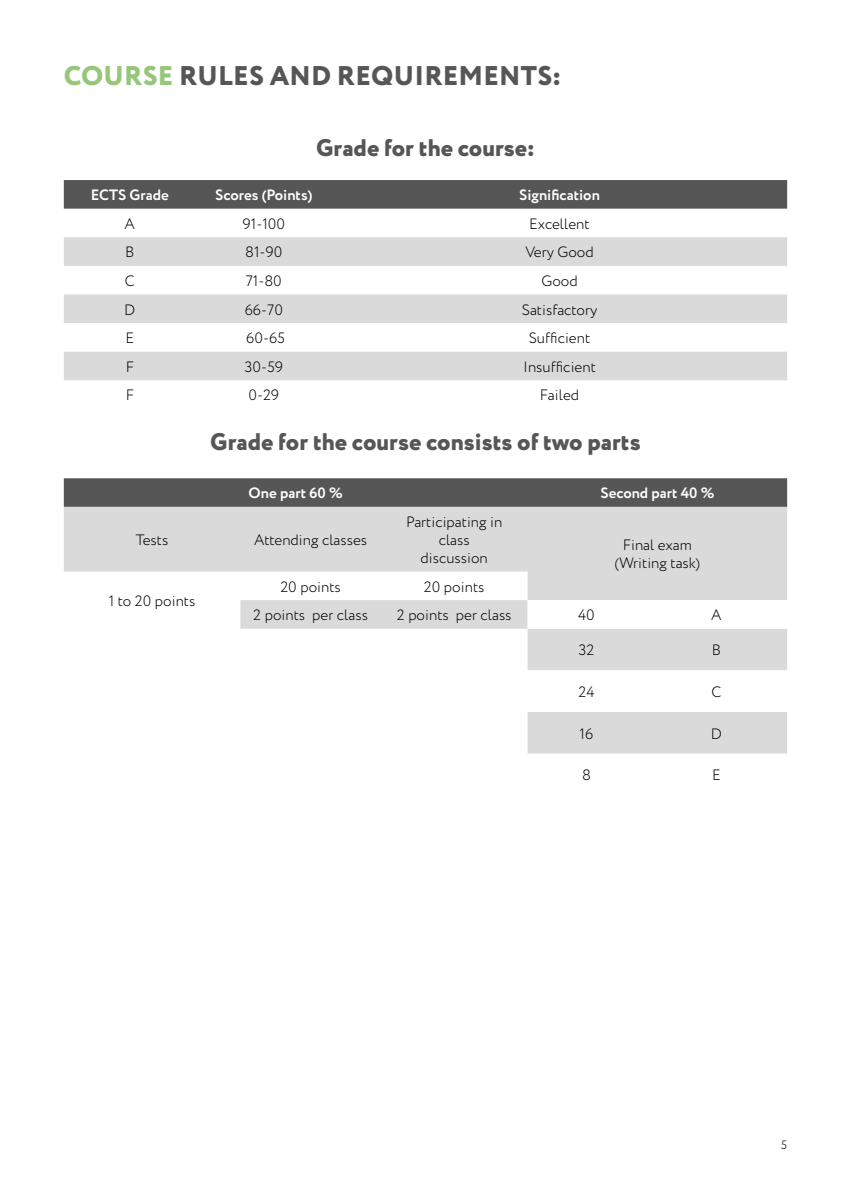
<style>
.page{position:relative;width:851px;height:1191px;background:#fff}
.page>*{position:absolute;margin:0;border:0;box-sizing:border-box;transform-origin:0 0}
.t1{font:800 27px "Circe";letter-spacing:.01em;color:#565656}
.t2{font:800 24px "Circe";letter-spacing:-.01em;color:#565656}
.t3{font:300 15px/18px "Circe";color:#000;text-align:center}
.t4{font:700 15px "Circe";color:#fff}
.t5{font:300 12px "Circe";color:#000}
.s1{color:#96c779}
</style>
<div class="page">
<div style="left:64px;top:180px;width:723px;height:29px;background:#565656"></div>
<svg style="left:64px;top:237px;width:723px;height:143px;fill:#dadada"></svg>
<div style="left:64px;top:478px;width:723px;height:29px;background:#565656"></div>
<svg style="left:64px;top:507px;width:723px;height:93px;fill:#dadada"></svg>
<svg style="left:240px;top:600px;width:547px;height:153px"></svg>
<svg style="left:527px;top:600px;width:260px;height:29px"></svg>
<svg style="left:527px;top:670px;width:260px;height:42px"></svg>
<h1 class="t1" style="left:64px;top:57px;width:498px"><span class="s1">Course</span> rules and requirements:</h1>
<h2 class="t2" style="left:316px;top:131px;width:220px">Grade for the course:</h2>
<p class="t4" style="left:91px;top:185px;width:80px">ECTS Grade</p>
<p class="t4" style="left:215px;top:185px;width:99px">Scores (Points)</p>
<p class="t4" style="left:519px;top:185px;width:82px">Signification</p>
<p class="t3" style="left:124px;top:215px;width:12px">A</p>
<p class="t3" style="left:242px;top:215px;width:44px">91-100</p>
<p class="t3" style="left:529px;top:215px;width:62px">Excellent</p>
<p class="t3" style="left:125px;top:244px;width:11px">B</p>
<p class="t3" style="left:245px;top:244px;width:39px">81-90</p>
<p class="t3" style="left:525px;top:244px;width:70px">Very Good</p>
<p class="t3" style="left:125px;top:272px;width:11px">C</p>
<p class="t3" style="left:246px;top:272px;width:38px">71-80</p>
<p class="t3" style="left:541px;top:272px;width:38px">Good</p>
<p class="t3" style="left:124px;top:301px;width:13px">D</p>
<p class="t3" style="left:245px;top:301px;width:40px">66-70</p>
<p class="t3" style="left:521px;top:301px;width:77px">Satisfactory</p>
<p class="t3" style="left:125px;top:329px;width:10px">E</p>
<p class="t3" style="left:246px;top:329px;width:40px">60-65</p>
<p class="t3" style="left:528px;top:329px;width:63px">Sufficient</p>
<p class="t3" style="left:126px;top:358px;width:10px">F</p>
<p class="t3" style="left:244px;top:358px;width:40px">30-59</p>
<p class="t3" style="left:523px;top:358px;width:74px">Insufficient</p>
<p class="t3" style="left:126px;top:387px;width:10px">F</p>
<p class="t3" style="left:248px;top:387px;width:32px">0-29</p>
<p class="t3" style="left:540px;top:387px;width:41px">Failed</p>
<h2 class="t2" style="left:210px;top:425px;width:432px">Grade for the course consists of two parts</h2>
<p class="t4" style="left:248px;top:483px;width:96px">One part 60 %</p>
<p class="t4" style="left:600px;top:483px;width:115px">Second part 40 %</p>
<p class="t3" style="left:136px;top:531px;width:34px">Tests</p>
<p class="t3" style="left:254px;top:531px;width:115px">Attending classes</p>
<p class="t3" style="left:406px;top:513px;width:98px">Participating in class discussion</p>
<p class="t3" style="left:614px;top:536px;width:87px">Final exam (Writing task)</p>
<p class="t3" style="left:109px;top:592px;width:88px">1 to 20 points</p>
<p class="t3" style="left:280px;top:578px;width:62px">20 points</p>
<p class="t3" style="left:424px;top:578px;width:62px">20 points</p>
<p class="t3" style="left:253px;top:606px;width:116px">2 points per class</p>
<p class="t3" style="left:397px;top:606px;width:116px">2 points per class</p>
<p class="t3" style="left:578px;top:606px;width:18px">40</p>
<p class="t3" style="left:711px;top:606px;width:12px">A</p>
<p class="t3" style="left:578px;top:641px;width:17px">32</p>
<p class="t3" style="left:711px;top:641px;width:11px">B</p>
<p class="t3" style="left:578px;top:683px;width:18px">24</p>
<p class="t3" style="left:711px;top:683px;width:11px">C</p>
<p class="t3" style="left:579px;top:725px;width:15px">16</p>
<p class="t3" style="left:710px;top:725px;width:13px">D</p>
<p class="t3" style="left:582px;top:766px;width:10px">8</p>
<p class="t3" style="left:712px;top:766px;width:10px">E</p>
<p class="t5" style="left:780px;top:1137px;width:8px">5</p>
</div>
